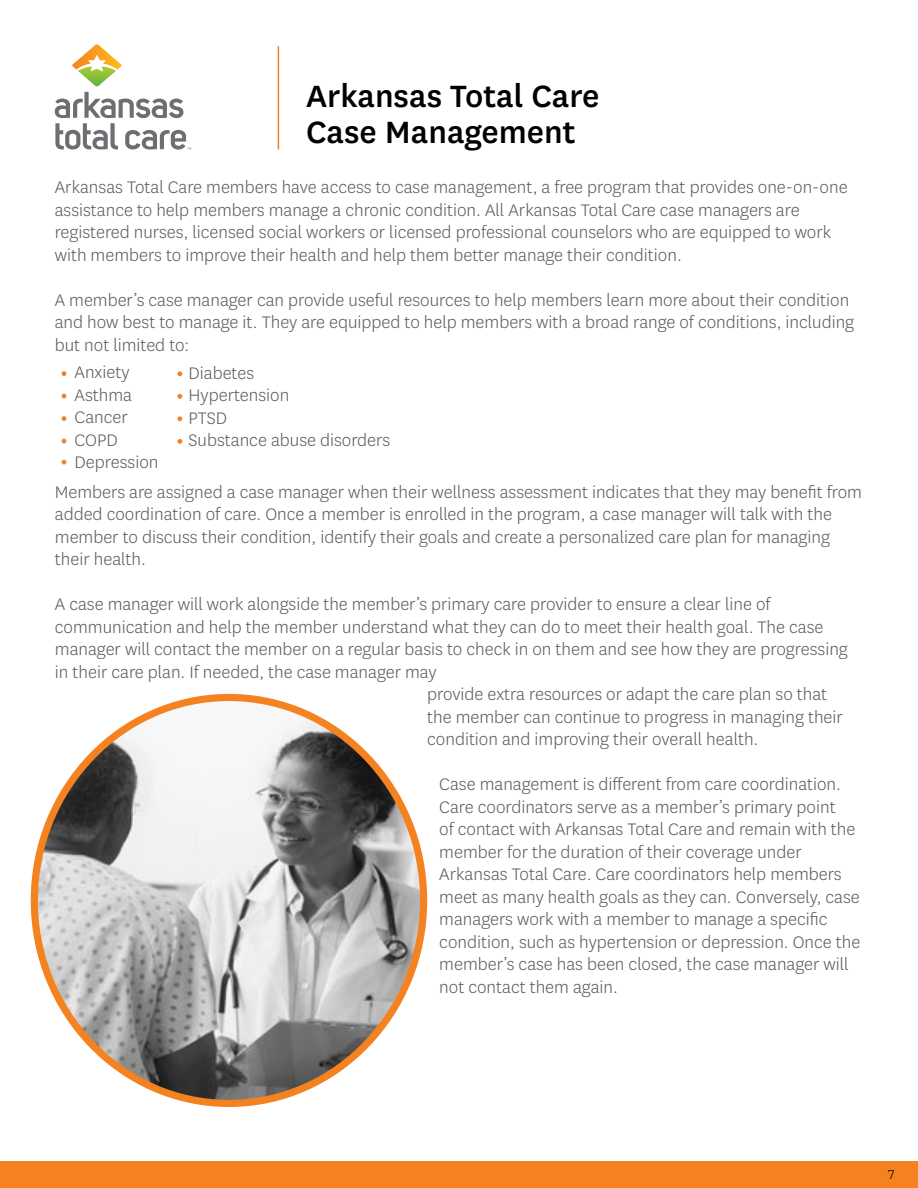
<style>
.page{position:relative;width:918px;height:1188px;background:#fff}
.page>*{position:absolute;margin:0;border:0;box-sizing:border-box;transform-origin:0 0}
.t1{font:500 36px/36px "Centene Sans";color:#000}
.t2{font:300 19.5px/22.5px "Centene Sans";color:#58595b}
.t3{font:300 15px "Centene Sans";color:#000}
</style>
<div class="page">
<div style="left:0;top:1161px;width:918px;height:27px;background:#f58220"></div>
<hr style="left:278px;top:46px;width:1px;height:104px;background:#f58220">
<svg style="left:55px;top:44px;width:136px;height:106px"></svg>
<svg style="left:62px;top:371px;width:4px;height:5px"></svg>
<svg style="left:62px;top:394px;width:4px;height:5px"></svg>
<svg style="left:62px;top:416px;width:4px;height:5px"></svg>
<svg style="left:62px;top:439px;width:4px;height:5px"></svg>
<svg style="left:62px;top:460px;width:4px;height:5px"></svg>
<svg style="left:177px;top:371px;width:5px;height:5px"></svg>
<svg style="left:177px;top:394px;width:5px;height:5px"></svg>
<svg style="left:177px;top:416px;width:5px;height:5px"></svg>
<svg style="left:177px;top:439px;width:5px;height:5px"></svg>
<img style="left:34px;top:698px;width:390px;height:404px">
<h2 class="t1" style="left:306px;top:75px;width:295px">Arkansas Total Care<br>Case Management</h2>
<p class="t2" style="left:55px;top:175px;width:794px">Arkansas Total Care members have access to case management, a free program that provides one-on-one assistance to help members manage a chronic condition. All Arkansas Total Care case managers are registered nurses, licensed social workers or licensed professional counselors who are equipped to work with members to improve their health and help them better manage their condition.</p>
<p class="t2" style="left:55px;top:288px;width:801px">A member’s case manager can provide useful resources to help members learn more about their condition and how best to manage it. They are equipped to help members with a broad range of conditions, including but not limited to:</p>
<p class="t2" style="left:75px;top:360px;width:57px">Anxiety</p>
<p class="t2" style="left:75px;top:383px;width:59px">Asthma</p>
<p class="t2" style="left:75px;top:405px;width:55px">Cancer</p>
<p class="t2" style="left:75px;top:428px;width:45px">COPD</p>
<p class="t2" style="left:75px;top:450px;width:85px">Depression</p>
<p class="t2" style="left:189px;top:361px;width:67px">Diabetes</p>
<p class="t2" style="left:189px;top:384px;width:102px">Hypertension</p>
<p class="t2" style="left:189px;top:406px;width:40px">PTSD</p>
<p class="t2" style="left:189px;top:429px;width:203px">Substance abuse disorders</p>
<p class="t2" style="left:55px;top:480px;width:809px">Members are assigned a case manager when their wellness assessment indicates that they may benefit from added coordination of care. Once a member is enrolled in the program, a case manager will talk with the member to discuss their condition, identify their goals and create a personalized care plan for managing their health.</p>
<p class="t2" style="left:55px;top:592px;width:717px">A case manager will work alongside the member’s primary care provider to ensure a clear line of</p>
<p class="t2" style="left:55px;top:615px;width:770px">communication and help the member understand what they can do to meet their health goal. The case</p>
<p class="t2" style="left:55px;top:637px;width:795px">manager will contact the member on a regular basis to check in on them and see how they are progressing</p>
<p class="t2" style="left:55px;top:660px;width:383px">in their care plan. If needed, the case manager may</p>
<p class="t2" style="left:427px;top:682px;width:401px">provide extra resources or adapt the care plan so that</p>
<p class="t2" style="left:427px;top:705px;width:417px">the member can continue to progress in managing their</p>
<p class="t2" style="left:427px;top:727px;width:333px">condition and improving their overall health.</p>
<p class="t2" style="left:439px;top:772px;width:423px">Case management is different from care coordination.<br>Care coordinators serve as a member’s primary point<br>of contact with Arkansas Total Care and remain with the member for the duration of their coverage under Arkansas Total Care. Care coordinators help members meet as many health goals as they can. Conversely, case managers work with a member to manage a specific condition, such as hypertension or depression. Once the member’s case has been closed, the case manager will not contact them again.</p>
<p class="t3" style="left:888px;top:1165px;width:8px">7</p>
</div>
